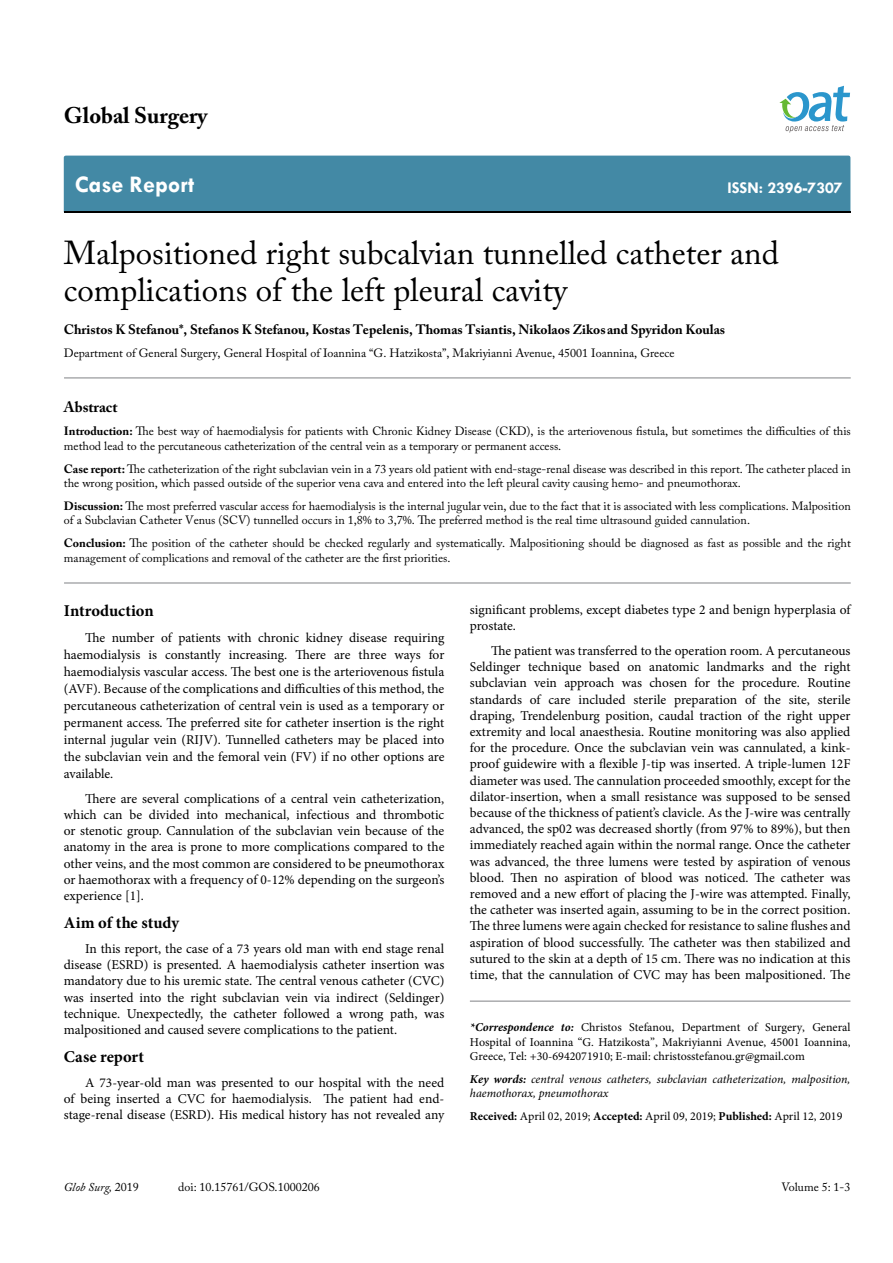
<style>
.page{position:relative;width:893px;height:1263px;background:#fff}
.page>*{position:absolute;margin:0;border:0;box-sizing:border-box;transform-origin:0 0}
.t1{font:33px/37.5px "Adobe Caslon Pro";color:#000}
.t2{font:700 24px "Tw Cen";color:#fff}
.t3{font:700 22.5px "Adobe Caslon Pro";color:#000}
.t4{font:700 16.5px "Minion Pro";color:#000}
.t5{font:700 16.5px "Tw Cen";color:#fff}
.t6{font:700 15px "Adobe Caslon Pro";color:#000}
.t7{font:13.5px/16.2px "Minion Pro";color:#000;text-align:justify}
.t8{font:700 13.5px "Adobe Caslon Pro";color:#000}
.t9{font:12px/14.4px "Adobe Caslon Pro";color:#000}
.t10{font:12px/14.4px "Minion Pro";color:#000;text-align:justify}
.t11{font:italic 12px/14.4px "Minion Pro";color:#000}
.t12{font:italic 12px "Adobe Caslon Pro";color:#000}
.s1{font-weight:700}
.s2{font-weight:700;font-style:italic}
.s3{font-style:normal}
</style>
<div class="page">
<div style="left:64px;top:156px;width:786px;height:56px;background:#4389a5"></div>
<svg style="left:779px;top:86px;width:71px;height:47px"></svg>
<hr style="left:64px;top:378px;width:787px;height:1px;background:#808285">
<hr style="left:64px;top:583px;width:787px;height:1px;background:#808285">
<hr style="left:470px;top:1001px;width:380px;height:1px;background:#808285">
<h3 class="t3" style="left:64px;top:102px;width:145px">Global Surgery</h3>
<h2 class="t2" style="left:75px;top:170px;width:121px">Case Report</h2>
<p class="t5" style="left:727px;top:178px;width:117px">ISSN: 2396-7307</p>
<h1 class="t1" style="left:64px;top:233px;width:716px">Malpositioned right subcalvian tunnelled catheter and complications of the left pleural cavity</h1>
<p class="t8" style="left:64px;top:322px;width:663px">Christos K Stefanou*, Stefanos K Stefanou, Kostas Tepelenis, Thomas Tsiantis, Nikolaos Zikos and Spyridon Koulas</p>
<p class="t9" style="left:64px;top:345px;width:612px">Department of General Surgery, General Hospital of Ioannina “G. Hatzikosta”, Makriyianni Avenue, 45001 Ioannina, Greece</p>
<p class="t6" style="left:64px;top:398px;width:55px">Abstract</p>
<p class="t9" style="left:64px;top:424px;width:788px"><span class="s1">Introduction:</span> The best way of haemodialysis for patients with Chronic Kidney Disease (CKD), is the arteriovenous fistula, but sometimes the difficulties of this method lead to the percutaneous catheterization of the central vein as a temporary or permanent access.</p>
<p class="t9" style="left:64px;top:461px;width:788px"><span class="s1">Case report:</span> The catheterization of the right subclavian vein in a 73 years old patient with end-stage-renal disease was described in this report. The catheter placed in the wrong position, which passed outside of the superior vena cava and entered into the left pleural cavity causing hemo- and pneumothorax.</p>
<p class="t9" style="left:64px;top:499px;width:788px"><span class="s1">Discussion:</span> The most preferred vascular access for haemodialysis is the internal jugular vein, due to the fact that it is associated with less complications. Malposition of a Subclavian Catheter Venus (SCV) tunnelled occurs in 1,8% to 3,7%. The preferred method is the real time ultrasound guided cannulation.</p>
<p class="t9" style="left:64px;top:536px;width:788px"><span class="s1">Conclusion:</span> The position of the catheter should be checked regularly and systematically. Malpositioning should be diagnosed as fast as possible and the right management of complications and removal of the catheter are the first priorities.</p>
<p class="t4" style="left:64px;top:599px;width:91px">Introduction</p>
<p class="t7" style="left:64px;top:629px;width:382px;line-height:17px;text-indent:21px">The number of patients with chronic kidney disease requiring haemodialysis is constantly increasing. There are three ways for haemodialysis vascular access. The best one is the arteriovenous fistula (AVF). Because of the complications and difficulties of this method, the percutaneous catheterization of central vein is used as a temporary or permanent access. The preferred site for catheter insertion is the right internal jugular vein (RIJV). Tunnelled catheters may be placed into the subclavian vein and the femoral vein (FV) if no other options are available.</p>
<p class="t7" style="left:64px;top:790px;width:382px;text-indent:21px">There are several complications of a central vein catheterization, which can be divided into mechanical, infectious and thrombotic or stenotic group. Cannulation of the subclavian vein because of the anatomy in the area is prone to more complications compared to the other veins, and the most common are considered to be pneumothorax or haemothorax with a frequency of 0-12% depending on the surgeon’s experience [1].</p>
<p class="t4" style="left:64px;top:911px;width:117px">Aim of the study</p>
<p class="t7" style="left:64px;top:941px;width:382px;text-indent:21px">In this report, the case of a 73 years old man with end stage renal disease (ESRD) is presented. A haemodialysis catheter insertion was mandatory due to his uremic state. The central venous catheter (CVC) was inserted into the right subclavian vein via indirect (Seldinger) technique. Unexpectedly, the catheter followed a wrong path, was malpositioned and caused severe complications to the patient.</p>
<p class="t4" style="left:64px;top:1045px;width:82px">Case report</p>
<p class="t7" style="left:64px;top:1075px;width:382px;text-indent:21px">A 73-year-old man was presented to our hospital with the need of being inserted a CVC for haemodialysis. The patient had end&shy;stage-renal disease (ESRD). His medical history has not revealed any</p>
<p class="t7" style="left:470px;top:602px;width:382px">significant problems, except diabetes type 2 and benign hyperplasia of prostate.</p>
<p class="t7" style="left:470px;top:643px;width:382px;text-indent:21px">The patient was transferred to the operation room. A percutaneous Seldinger technique based on anatomic landmarks and the right subclavian vein approach was chosen for the procedure. Routine standards of care included sterile preparation of the site, sterile draping, Trendelenburg position, caudal traction of the right upper extremity and local anaesthesia. Routine monitoring was also applied for the procedure. Once the subclavian vein was cannulated, a kink&shy;proof guidewire with a flexible J-tip was inserted. A triple-lumen 12F diameter was used. The cannulation proceeded smoothly, except for the dilator-insertion, when a small resistance was supposed to be sensed because of the thickness of patient’s clavicle. As the J-wire was centrally advanced, the sp02 was decreased shortly (from 97% to 89%), but then immediately reached again within the normal range. Once the catheter was advanced, the three lumens were tested by aspiration of venous blood. Then no aspiration of blood was noticed. The catheter was removed and a new effort of placing the J-wire was attempted. Finally, the catheter was inserted again, assuming to be in the correct position.<br>The three lumens were again checked for resistance to saline flushes and aspiration of blood successfully. The catheter was then stabilized and sutured to the skin at a depth of 15 cm. There was no indication at this time, that the cannulation of CVC may has been malpositioned. The</p>
<p class="t10" style="left:470px;top:1020px;width:382px"><span class="s2">*Correspondence to:</span> Christos Stefanou, Department of Surgery, General Hospital of Ioannina “G. Hatzikosta”, Makriyianni Avenue, 45001 Ioannina, Greece, Tel: +30-6942071910; E-mail: christosstefanou.gr@gmail.com</p>
<p class="t11" style="left:470px;top:1072px;width:382px"><span class="s1">Key words:</span> central venous catheters, subclavian catheterization, malposition, haemothorax, pneumothorax</p>
<p class="t10" style="left:470px;top:1109px;width:374px"><span class="s1">Received:</span> April 02, 2019; <span class="s1">Accepted:</span> April 09, 2019; <span class="s1">Published:</span> April 12, 2019</p>
<p class="t12" style="left:64px;top:1180px;width:76px">Glob Surg, <span class="s3">2019</span></p>
<p class="t9" style="left:178px;top:1180px;width:143px">doi: 10.15761/GOS.1000206</p>
<p class="t9" style="left:781px;top:1180px;width:71px">Volume 5: 1-3</p>
</div>
